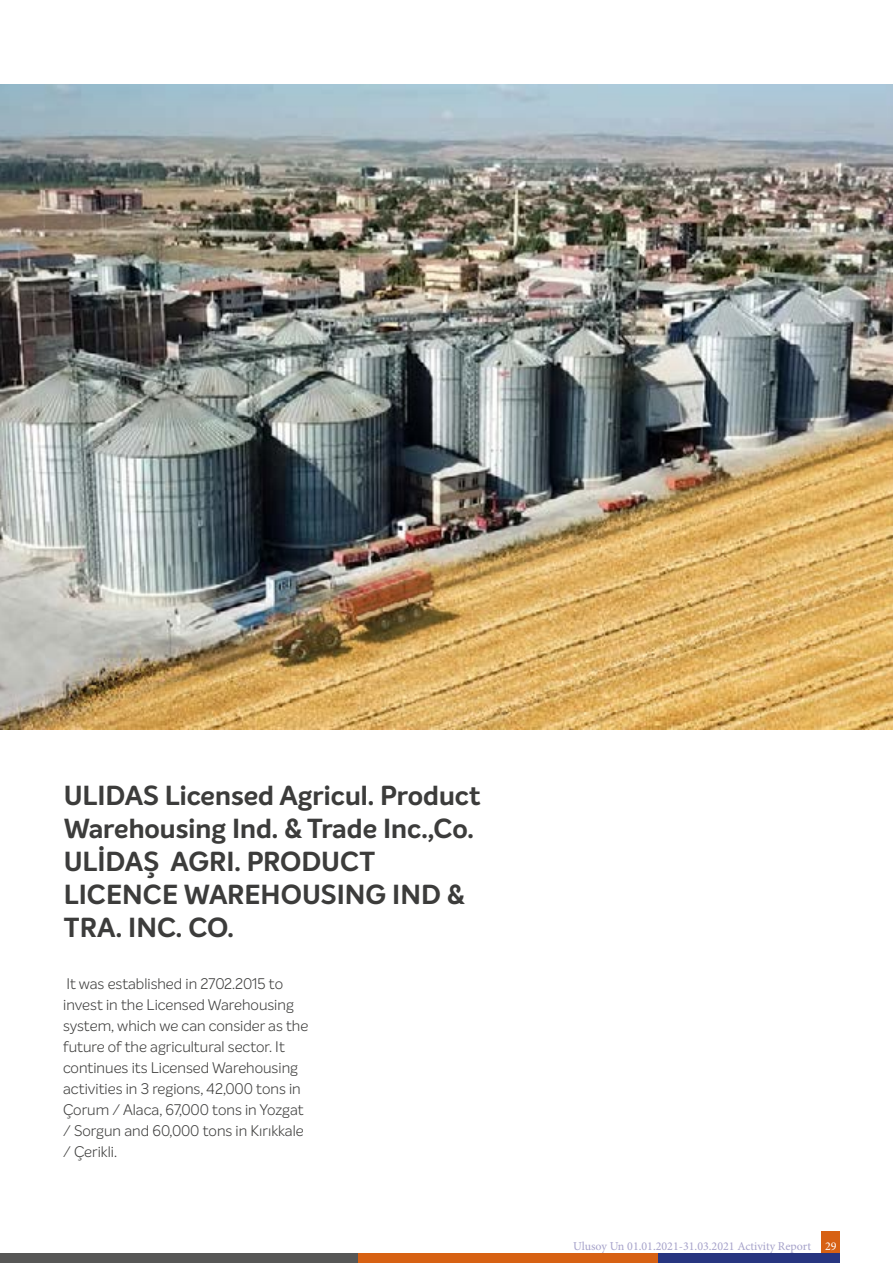
<style>
.page{position:relative;width:893px;height:1263px;background:#fff}
.page>*{position:absolute;margin:0;border:0;box-sizing:border-box;transform-origin:0 0}
.t1{font:700 27px/33px "Intelo";color:#3c3c3b}
.t2{font:300 15px/21px "Intelo";color:#3c3c3b}
.t3{font:12px "Minion Pro";color:#a6a2ca}
.s1{color:#fff}
</style>
<div class="page">
<div style="left:822px;top:1231px;width:18px;height:23px;background:#d76113"></div>
<div style="left:658px;top:1254px;width:182px;height:9px;background:#273580"></div>
<div style="left:357px;top:1254px;width:301px;height:9px;background:#d76113"></div>
<div style="left:0;top:1254px;width:357px;height:9px;background:#575756"></div>
<img style="left:0;top:84px;width:893px;height:645px">
<h1 class="t1" style="left:64px;top:780px;width:418px">ULIDAS Licensed Agricul. Product<br>Warehousing Ind. &amp; Trade Inc.,Co.<br>ULİDAŞ AGRI. PRODUCT<br>LICENCE WAREHOUSING IND &amp;<br>TRA. INC. CO.</h1>
<p class="t2" style="left:63px;top:973px;width:247px">It was established in 2702.2015 to invest in the Licensed Warehousing system, which we can consider as the future of the agricultural sector. It continues its Licensed Warehousing activities in 3 regions, 42,000 tons in Çorum / Alaca, 67,000 tons in Yozgat / Sorgun and 60,000 tons in Kırıkkale / Çerikli.</p>
<p class="t3" style="left:573px;top:1238px;width:265px">Ulusoy Un 01.01.2021-31.03.2021 Activity Report <span class="s1">29</span></p>
</div>
